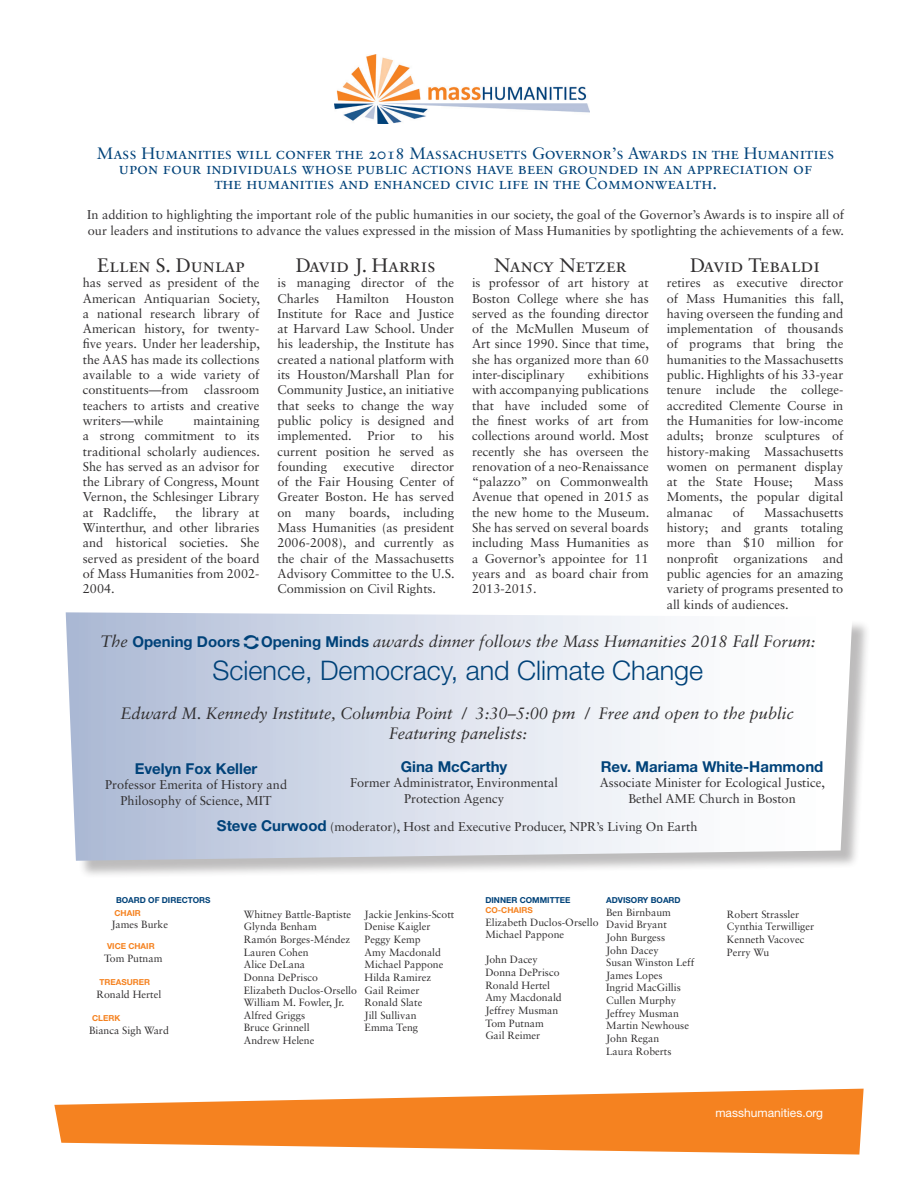
<style>
.page{position:relative;width:918px;height:1188px;background:#fff}
.page>*{position:absolute;margin:0;border:0;box-sizing:border-box;transform-origin:0 0}
.t1{font:300 27px "Helvetica Neue LT Std";color:#004279}
.t2{font:19.5px "Sabon LT Std";color:#312f30}
.t3{font:16.5px/15px "Sabon LT Std";color:#004279;text-align:center}
.t4{font:italic 16.5px "Sabon LT Std";color:#312f30}
.t5{font:700 15px "Helvetica Neue LT Std";color:#004279}
.t6{font:12.75px/15.3px "Sabon LT Std";color:#312f30;text-align:justify}
.t7{font:12px "Helvetica Neue LT Std";color:#fff}
.t8{font:10.5px "Sabon LT Std";color:#312f30}
.t9{font:700 8.25px/12.6px "Helvetica Neue LT Std";color:#004279}
.t10{font:700 8.25px "Helvetica Neue LT Std";color:#f58220}
.s1{font-family:"Sabon LT Std";font-weight:400;font-style:italic;font-size:16.5px;color:#312f30}
.s2{font-family:"Helvetica Neue LT Std";font-weight:700;font-style:normal;font-size:15px;color:#004279}
.s3{font-family:"Helvetica Neue LT Std";font-weight:700;font-size:15px;color:#004279}
.s4{color:#f58220}
</style>
<div class="page">
<img style="left:334px;top:54px;width:255px;height:70px">
<svg style="left:54px;top:1089px;width:810px;height:66px;fill:#f58220"></svg>
<div style="left:68px;top:614px;width:803px;height:265px;background:#231f20;opacity:.3"></div>
<svg style="left:66px;top:612px;width:786px;height:249px"></svg>
<svg style="left:244px;top:635px;width:15px;height:14px"></svg>
<p class="t3" style="left:97px;top:145px;width:739px">Mass Humanities will confer the 2018 Massachusetts Governor’s Awards in the Humanities upon four individuals whose public actions have been grounded in an appreciation of</p>
<p class="t3" style="left:214px;top:175px;width:504px">the humanities and enhanced civic life in the Commonwealth.</p>
<p class="t6" style="left:87px;top:207px;width:759px">In addition to highlighting the important role of the public humanities in our society, the goal of the Governor’s Awards is to inspire all of our leaders and institutions to advance the values expressed in the mission of Mass Humanities by spotlighting the achievements of a few.</p>
<p class="t2" style="left:97px;top:254px;width:149px">Ellen S. Dunlap</p>
<p class="t6" style="left:83px;top:275px;width:179px">has served as president of the American Antiquarian Society, a national research library of American history, for twenty&shy;five years. Under her leadership, the AAS has made its collections available to a wide variety of constituents—from classroom teachers to artists and creative writers—while</p>
<p class="t6" style="left:83px;top:413px;width:179px;text-indent:111px">maintaining a strong commitment to its traditional scholarly audiences.<br>She has served as an advisor for the Library of Congress, Mount Vernon, the Schlesinger Library at Radcliffe,</p>
<p class="t6" style="left:83px;top:505px;width:178px;text-indent:93px">the library at Winterthur, and other libraries and historical societies. She served as president of the board of Mass Humanities from 2002- 2004.</p>
<p class="t2" style="left:296px;top:254px;width:142px">David J. Harris</p>
<p class="t6" style="left:277px;top:275px;width:178px">is managing director of the<br>Charles</p>
<p class="t6" style="left:336px;top:290px;width:55px">Hamilton</p>
<p class="t6" style="left:277px;top:290px;width:178px;text-indent:128px">Houston Institute for Race and Justice at Harvard Law School. Under his leadership, the Institute has created a national platform with its Houston/Marshall Plan for Community Justice, an initiative that seeks to change the way public policy is designed and implemented. Prior</p>
<p class="t6" style="left:277px;top:428px;width:178px;text-indent:161px">his current position he served as founding</p>
<p class="t6" style="left:411px;top:428px;width:13px">to</p>
<p class="t6" style="left:277px;top:459px;width:179px;text-indent:133px">director of the Fair Housing Center of Greater Boston. He has served on many boards, including Mass Humanities (as president 2006-2008), and currently as the chair of the Massachusetts Advisory Committee to the U.S.<br>Commission on Civil Rights.</p>
<p class="t6" style="left:344px;top:459px;width:52px">executive</p>
<p class="t2" style="left:494px;top:254px;width:134px">Nancy Netzer</p>
<p class="t6" style="left:472px;top:275px;width:179px">is professor of art history at Boston College where she has served as the founding director of the McMullen Museum of Art since 1990. Since that time, she has organized more than 60 inter-disciplinary</p>
<p class="t6" style="left:472px;top:367px;width:179px;text-indent:116px">exhibitions with accompanying publications that have included some of the finest works of art from collections around world. Most recently she has overseen the renovation of a neo-Renaissance “palazzo” on Commonwealth Avenue that opened in 2015 as the new home to the Museum.<br>She has served on several boards including Mass Humanities as a Governor’s appointee for 11 years and as board chair from 2013-2015.</p>
<p class="t2" style="left:690px;top:254px;width:131px">David Tebaldi</p>
<p class="t6" style="left:667px;top:275px;width:179px">retires as executive director of Mass Humanities this fall, having overseen the funding and implementation of thousands of programs that bring the humanities to the Massachusetts public. Highlights of his 33-year tenure include the college&shy;accredited Clemente Course in the Humanities for low-income adults; bronze sculptures of history-making Massachusetts women on permanent display at the State House;</p>
<p class="t6" style="left:667px;top:474px;width:178px;text-indent:148px">Mass Moments, the popular digital almanac</p>
<p class="t6" style="left:667px;top:505px;width:178px;text-indent:97px">Massachusetts history; and grants totaling more than $10 million for nonprofit organizations and public agencies for an amazing variety of programs presented to all kinds of audiences.</p>
<p class="t6" style="left:733px;top:505px;width:13px">of</p>
<p class="t5" style="left:100px;top:633px;width:141px"><span class="s1">The</span> Opening Doors</p>
<p class="t4" style="left:261px;top:632px;width:556px"><span class="s2">Opening Minds</span> awards dinner follows the Mass Humanities 2018 Fall Forum:</p>
<p class="t1" style="left:213px;top:654px;width:492px">Science, Democracy, and Climate Change</p>
<p class="t4" style="left:121px;top:704px;width:675px">Edward M. Kennedy Institute, Columbia Point / 3:30–5:00 pm / Free and open to the public</p>
<p class="t4" style="left:389px;top:724px;width:140px">Featuring panelists:</p>
<p class="t5" style="left:135px;top:759px;width:124px">Evelyn Fox Keller</p>
<p class="t6" style="left:105px;top:777px;width:184px;text-align:center">Professor Emerita of History and<br>Philosophy of Science, MIT</p>
<p class="t5" style="left:401px;top:757px;width:108px">Gina McCarthy</p>
<p class="t6" style="left:350px;top:775px;width:210px;text-align:center">Former Administrator, Environmental<br>Protection Agency</p>
<p class="t5" style="left:601px;top:757px;width:224px">Rev. Mariama White-Hammond</p>
<p class="t6" style="left:600px;top:775px;width:227px;text-align:center">Associate Minister for Ecological Justice,<br>Bethel AME Church in Boston</p>
<p class="t6" style="left:217px;top:819px;width:482px"><span class="s3">Steve Curwood</span> (moderator), Host and Executive Producer, NPR’s Living On Earth</p>
<p class="t9" style="left:115px;top:894px;width:98px">BOARD OF DIRECTORS<br><span class="s4">CHAIR</span></p>
<p class="t8" style="left:112px;top:918px;width:58px">James Burke</p>
<p class="t10" style="left:107px;top:941px;width:49px">VICE CHAIR</p>
<p class="t8" style="left:104px;top:952px;width:60px">Tom Putnam</p>
<p class="t10" style="left:100px;top:977px;width:52px">TREASURER</p>
<p class="t8" style="left:97px;top:988px;width:66px">Ronald Hertel</p>
<p class="t10" style="left:92px;top:1013px;width:30px">CLERK</p>
<p class="t8" style="left:89px;top:1024px;width:81px">Bianca Sigh Ward</p>
<p class="t8" style="left:244px;top:908px;width:109px">Whitney Battle-Baptiste</p>
<p class="t8" style="left:244px;top:921px;width:74px">Glynda Benham</p>
<p class="t8" style="left:244px;top:933px;width:108px">Ramón Borges-Méndez</p>
<p class="t8" style="left:244px;top:946px;width:66px">Lauren Cohen</p>
<p class="t8" style="left:244px;top:958px;width:63px">Alice DeLana</p>
<p class="t8" style="left:244px;top:971px;width:76px">Donna DePrisco</p>
<p class="t8" style="left:244px;top:984px;width:115px">Elizabeth Duclos-Orsello</p>
<p class="t8" style="left:244px;top:996px;width:102px">William M. Fowler, Jr.</p>
<p class="t8" style="left:244px;top:1009px;width:63px">Alfred Griggs</p>
<p class="t8" style="left:244px;top:1022px;width:67px">Bruce Grinnell</p>
<p class="t8" style="left:244px;top:1034px;width:72px">Andrew Helene</p>
<p class="t8" style="left:365px;top:908px;width:91px">Jackie Jenkins-Scott</p>
<p class="t8" style="left:365px;top:921px;width:67px">Denise Kaigler</p>
<p class="t8" style="left:365px;top:933px;width:57px">Peggy Kemp</p>
<p class="t8" style="left:365px;top:946px;width:78px">Amy Macdonald</p>
<p class="t8" style="left:365px;top:958px;width:80px">Michael Pappone</p>
<p class="t8" style="left:365px;top:971px;width:68px">Hilda Ramirez</p>
<p class="t8" style="left:365px;top:984px;width:56px">Gail Reimer</p>
<p class="t8" style="left:365px;top:996px;width:59px">Ronald Slate</p>
<p class="t8" style="left:365px;top:1009px;width:53px">Jill Sullivan</p>
<p class="t8" style="left:365px;top:1022px;width:55px">Emma Teng</p>
<p class="t9" style="left:485px;top:894px;width:87px">DINNER COMMITTEE</p>
<p class="t10" style="left:485px;top:905px;width:49px">CO-CHAIRS</p>
<p class="t8" style="left:485px;top:916px;width:115px">Elizabeth Duclos-Orsello</p>
<p class="t8" style="left:485px;top:928px;width:80px">Michael Pappone</p>
<p class="t8" style="left:485px;top:954px;width:54px">John Dacey</p>
<p class="t8" style="left:485px;top:966px;width:76px">Donna DePrisco</p>
<p class="t8" style="left:485px;top:979px;width:66px">Ronald Hertel</p>
<p class="t8" style="left:485px;top:991px;width:78px">Amy Macdonald</p>
<p class="t8" style="left:485px;top:1004px;width:74px">Jeffrey Musman</p>
<p class="t8" style="left:485px;top:1017px;width:60px">Tom Putnam</p>
<p class="t8" style="left:485px;top:1029px;width:56px">Gail Reimer</p>
<p class="t9" style="left:606px;top:894px;width:76px">ADVISORY BOARD</p>
<p class="t8" style="left:606px;top:906px;width:66px">Ben Birnbaum</p>
<p class="t8" style="left:606px;top:918px;width:62px">David Bryant</p>
<p class="t8" style="left:606px;top:931px;width:60px">John Burgess</p>
<p class="t8" style="left:606px;top:944px;width:54px">John Dacey</p>
<p class="t8" style="left:606px;top:956px;width:90px">Susan Winston Leff</p>
<p class="t8" style="left:606px;top:969px;width:58px">James Lopes</p>
<p class="t8" style="left:606px;top:982px;width:76px">Ingrid MacGillis</p>
<p class="t8" style="left:606px;top:994px;width:72px">Cullen Murphy</p>
<p class="t8" style="left:606px;top:1007px;width:74px">Jeffrey Musman</p>
<p class="t8" style="left:606px;top:1019px;width:84px">Martin Newhouse</p>
<p class="t8" style="left:606px;top:1032px;width:55px">John Regan</p>
<p class="t8" style="left:606px;top:1045px;width:67px">Laura Roberts</p>
<p class="t8" style="left:727px;top:908px;width:74px">Robert Strassler</p>
<p class="t8" style="left:727px;top:921px;width:89px">Cynthia Terwilliger</p>
<p class="t8" style="left:727px;top:933px;width:79px">Kenneth Vacovec</p>
<p class="t8" style="left:727px;top:946px;width:44px">Perry Wu</p>
<p class="t7" style="left:715px;top:1105px;width:109px">masshumanities.org</p>
</div>
